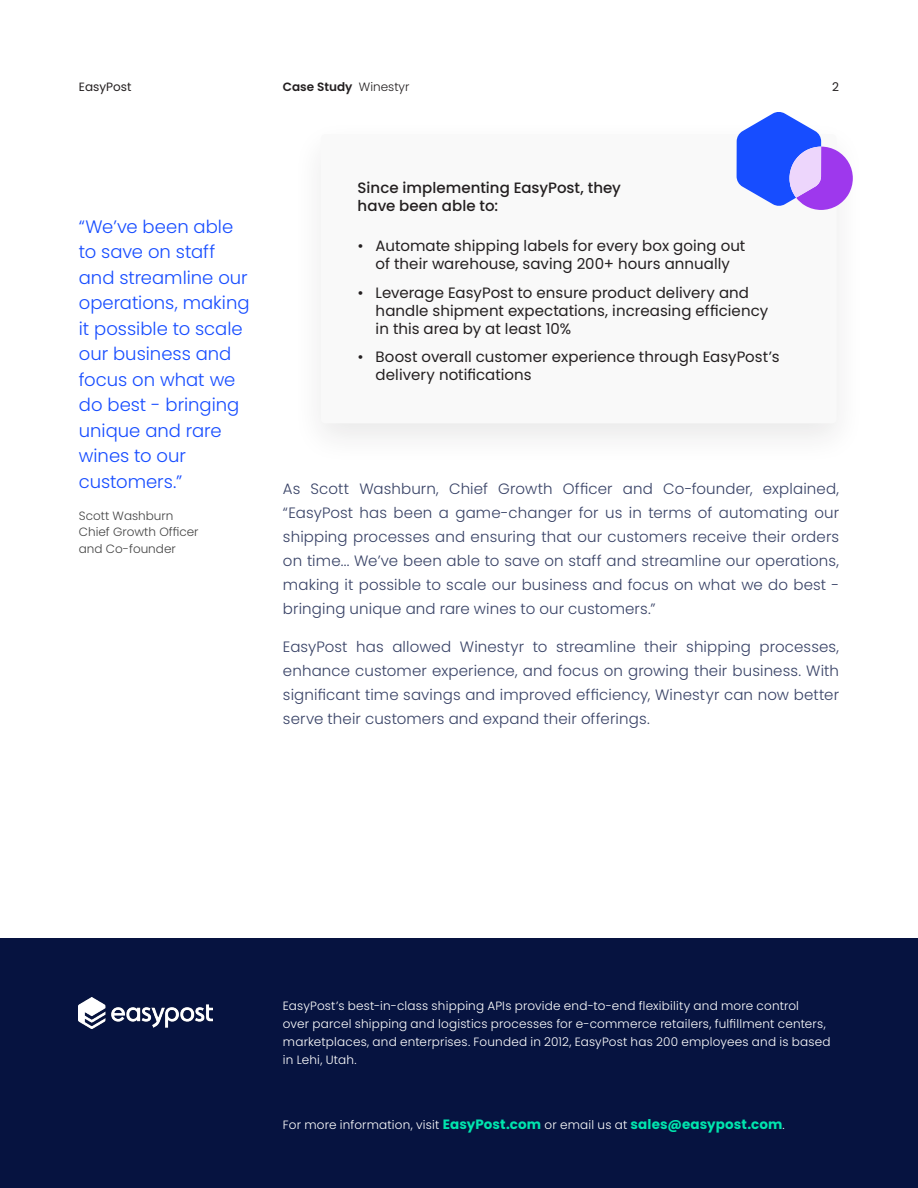
<style>
.page{position:relative;width:918px;height:1188px;background:#fff}
.page>*{position:absolute;margin:0;border:0;box-sizing:border-box;transform-origin:0 0}
.t1{font:300 18px/25.5px "Poppins";color:#174dff}
.Paragraph{font:300 15px/24px "Poppins";letter-spacing:.01em;color:#384266;text-align:justify}
.t2{font:15px/18px "Poppins";letter-spacing:.005em;color:#231f20}
.t3{font:500 15px/18px "Poppins";color:#231f20}
.t4{font:300 12px/18px "Poppins";letter-spacing:.015em;color:#fff}
.t5{font:300 12px/16.5px "Poppins";color:#444}
.t6{font:600 12px "Poppins";color:#231f20}
.t7{font:12px "Poppins";color:#231f20}
.s1{font-weight:300}
.s2{font-weight:700;font-size:13.5px;color:#00e5ae}
</style>
<div class="page">
<div style="left:321px;top:134px;width:516px;height:289px;background:#f9f9f9;border-radius:4px"></div>
<svg style="left:737px;top:112px;width:116px;height:98px"></svg>
<div style="left:0;top:938px;width:918px;height:250px;background:#061340"></div>
<img style="left:79px;top:997px;width:134px;height:31px">
<p class="t7" style="left:79px;top:80px;width:54px">EasyPost</p>
<p class="t6" style="left:283px;top:80px;width:128px">Case Study <span class="s1">Winestyr</span></p>
<p class="t7" style="left:832px;top:80px;width:8px">2</p>
<p class="t1" style="left:79px;top:214px;width:172px">“We’ve been able to save on staff and streamline our operations, making it possible to scale our business and focus on what we do best - bringing unique and rare wines to our customers.”</p>
<p class="t5" style="left:79px;top:508px;width:96px">Scott Washburn</p>
<p class="t5" style="left:79px;top:524px;width:121px">Chief Growth Officer and Co-founder</p>
<p class="t3" style="left:358px;top:179px;width:265px">Since implementing EasyPost, they have been able to:</p>
<p class="t2" style="left:358px;top:237px;width:389px;text-align:center">• Automate shipping labels for every box going out of their warehouse, saving 200+ hours annually</p>
<p class="t2" style="left:376px;top:283px;width:394px;text-indent:-18px">• Leverage EasyPost to ensure product delivery and handle shipment expectations, increasing efficiency in this area by at least 10%</p>
<p class="t2" style="left:376px;top:348px;width:405px;text-indent:-18px">• Boost overall customer experience through EasyPost’s delivery notifications</p>
<p class="Paragraph" style="left:283px;top:477px;width:558px">As Scott Washburn, Chief Growth Officer and Co-founder, explained, “EasyPost has been a game-changer for us in terms of automating our shipping processes and ensuring that our customers receive their orders on time... We’ve been able to save on staff and streamline our operations, making it possible to scale our business and focus on what we do best - bringing unique and rare wines to our customers.”</p>
<p class="Paragraph" style="left:283px;top:635px;width:558px">EasyPost has allowed Winestyr to streamline their shipping processes, enhance customer experience, and focus on growing their business. With significant time savings and improved efficiency, Winestyr can now better serve their customers and expand their offerings.</p>
<p class="t4" style="left:283px;top:997px;width:549px">EasyPost’s best-in-class shipping APIs provide end-to-end flexibility and more control<br>over parcel shipping and logistics processes for e-commerce retailers, fulfillment centers, marketplaces, and enterprises. Founded in 2012, EasyPost has 200 employees and is based in Lehi, Utah.</p>
<p class="t4" style="left:283px;top:1116px;width:503px">For more information, visit <span class="s2">EasyPost.com</span> or email us at <span class="s2">sales@easypost.com</span>.</p>
</div>
